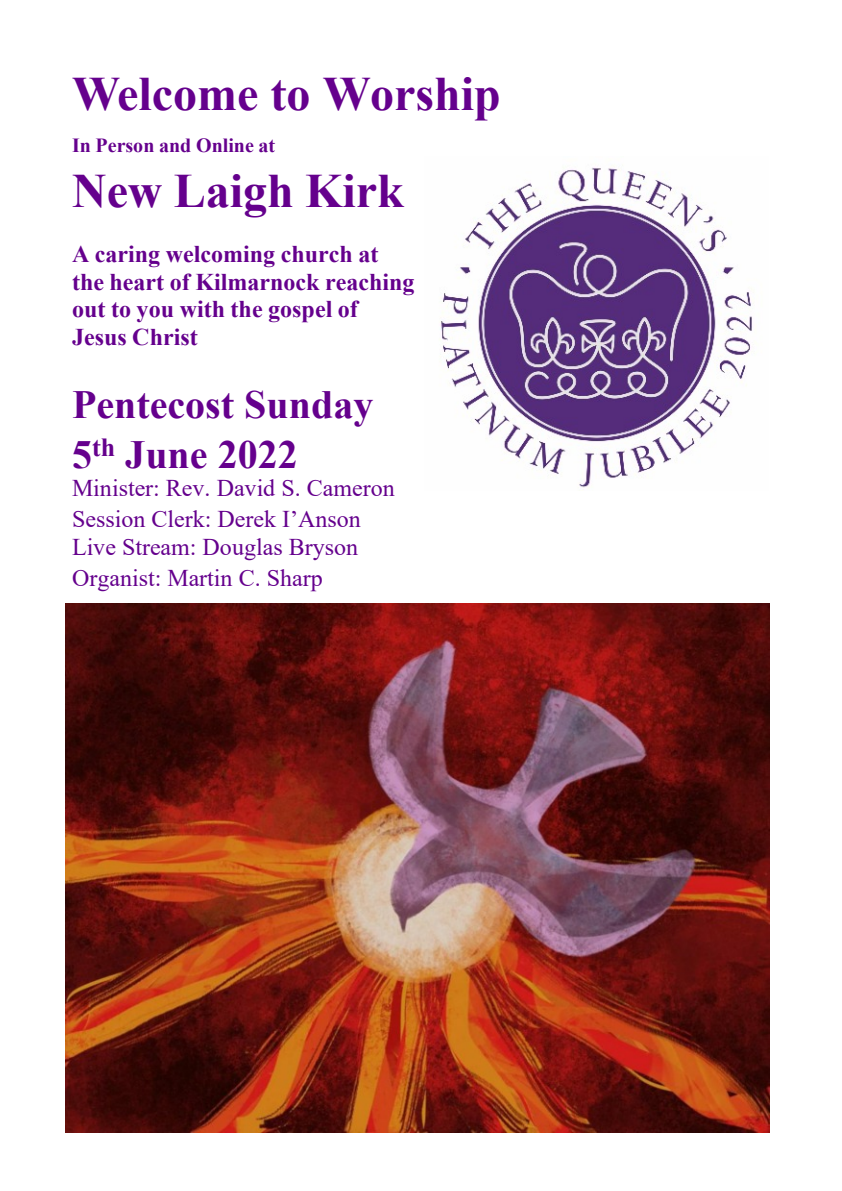
<style>
.page{position:relative;width:842px;height:1191px;background:#fff}
.page>*{position:absolute;margin:0;border:0;box-sizing:border-box;transform-origin:0 0}
.t1{font:700 48px "Times New Roman";color:#65008d}
.t2{font:700 40px/50.2px "Times New Roman";color:#65008d}
.t3{font:24px/31.2px "Times New Roman";color:#65008d}
.t4{font:700 24px/27.6px "Times New Roman";color:#65008d}
.t5{font:700 20px "Times New Roman";color:#65008d}
</style>
<div class="page">
<img style="left:66px;top:603px;width:704px;height:529px">
<img style="left:439px;top:166px;width:313px;height:322px">
<h1 class="t1" style="left:72px;top:78px;width:430px">Welcome to Worship</h1>
<p class="t5" style="left:72px;top:138px;width:205px">In Person and Online at</p>
<h1 class="t1" style="left:72px;top:174px;width:333px">New Laigh Kirk</h1>
<p class="t4" style="left:72px;top:243px;width:344px">A caring welcoming church at the heart of Kilmarnock reaching out to you with the gospel of<br>Jesus Christ</p>
<h2 class="t2" style="left:72px;top:384px;width:303px">Pentecost Sunday<br>5<sup>th</sup> June 2022</h2>
<p class="t3" style="left:72px;top:474px;width:324px">Minister: Rev. David S. Cameron<br>Session Clerk: Derek I’Anson</p>
<p class="t3" style="left:72px;top:533px;width:288px">Live Stream: Douglas Bryson<br>Organist: Martin C. Sharp</p>
</div>
